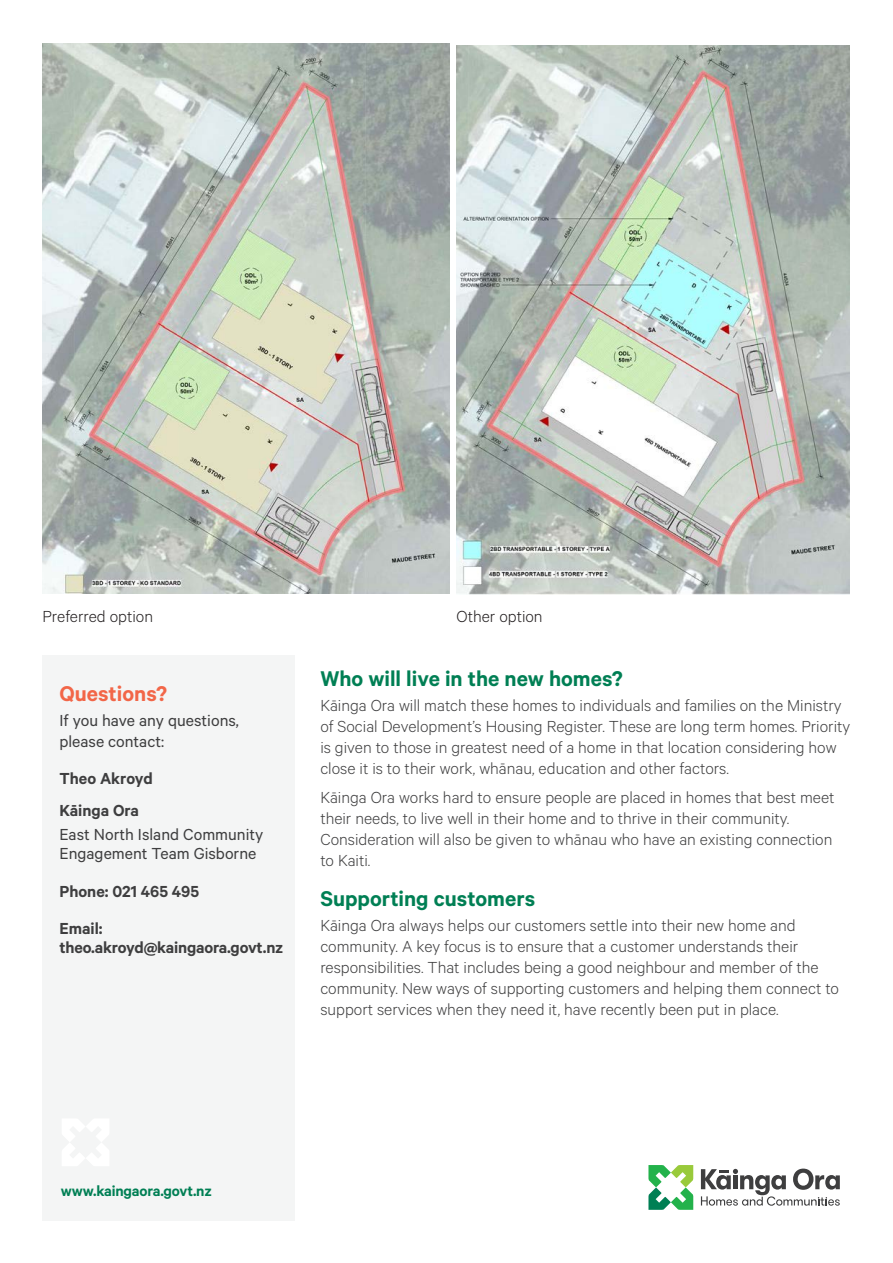
<style>
.page{position:relative;width:893px;height:1263px;background:#fff}
.page>*{position:absolute;margin:0;border:0;box-sizing:border-box;transform-origin:0 0}
.Subheading_1{font:600 24px "Calibre";color:#007f54}
.Subheading_1-2{font:600 24px "Calibre";color:#f26648}
.Subheading_1-3{font:300 18px/21px "Calibre";color:#3e3e3f}
.Body_Copy{font:300 18px/21px "Calibre";color:#3e3e3f}
.Intro{font:18px/21px "Calibre";color:#3e3e3f}
.Intro-2{font:600 18px/19.5px "Calibre";letter-spacing:-.005em;color:#3e3e3f}
.Body_Copy-2{font:300 18px "Calibre";color:#231f20}
.t1{font:600 16.5px "Calibre";letter-spacing:-.01em;color:#007f54}
</style>
<div class="page">
<div style="left:43px;top:655px;width:252px;height:565px;background:#f4f5f5"></div>
<svg style="left:62px;top:1119px;width:47px;height:47px"></svg>
<svg style="left:648px;top:1165px;width:45px;height:45px"></svg>
<svg style="left:701px;top:1168px;width:139px;height:38px"></svg>
<img style="left:456px;top:45px;width:393px;height:549px">
<img style="left:43px;top:44px;width:406px;height:549px">
<p class="Body_Copy-2" style="left:43px;top:605px;width:112px">Preferred option</p>
<p class="Body_Copy-2" style="left:456px;top:605px;width:88px">Other option</p>
<p class="Subheading_1-2" style="left:59px;top:679px;width:109px">Questions?</p>
<p class="Intro" style="left:59px;top:710px;width:181px">If you have any questions, please contact:</p>
<p class="Intro-2" style="left:59px;top:768px;width:95px">Theo Akroyd</p>
<p class="Intro-2" style="left:59px;top:800px;width:81px">Kāinga Ora</p>
<p class="Intro" style="left:59px;top:824px;width:205px;line-height:19.5px">East North Island Community<br>Engagement Team Gisborne</p>
<p class="Intro-2" style="left:59px;top:881px;width:141px">Phone: 021 465 495</p>
<p class="Intro-2" style="left:59px;top:918px;width:225px">Email: theo.akroyd@kaingaora.govt.nz</p>
<p class="Subheading_1" style="left:320px;top:664px;width:304px">Who will live in the new homes?</p>
<p class="Subheading_1-3" style="left:320px;top:694px;width:531px">Kāinga Ora will match these homes to individuals and families on the Ministry of Social Development’s Housing Register. These are long term homes. Priority is given to those in greatest need of a home in that location considering how close it is to their work, whānau, education and other factors.</p>
<p class="Subheading_1-3" style="left:320px;top:786px;width:516px">Kāinga Ora works hard to ensure people are placed in homes that best meet their needs, to live well in their home and to thrive in their community.<br>Consideration will also be given to whānau who have an existing connection to Kaiti.</p>
<p class="Subheading_1" style="left:320px;top:884px;width:216px">Supporting customers</p>
<p class="Body_Copy" style="left:320px;top:914px;width:520px">Kāinga Ora always helps our customers settle into their new home and community. A key focus is to ensure that a customer understands their responsibilities. That includes being a good neighbour and member of the community. New ways of supporting customers and helping them connect to support services when they need it, have recently been put in place.</p>
<p class="t1" style="left:61px;top:1181px;width:153px">www.kaingaora.govt.nz</p>
</div>
